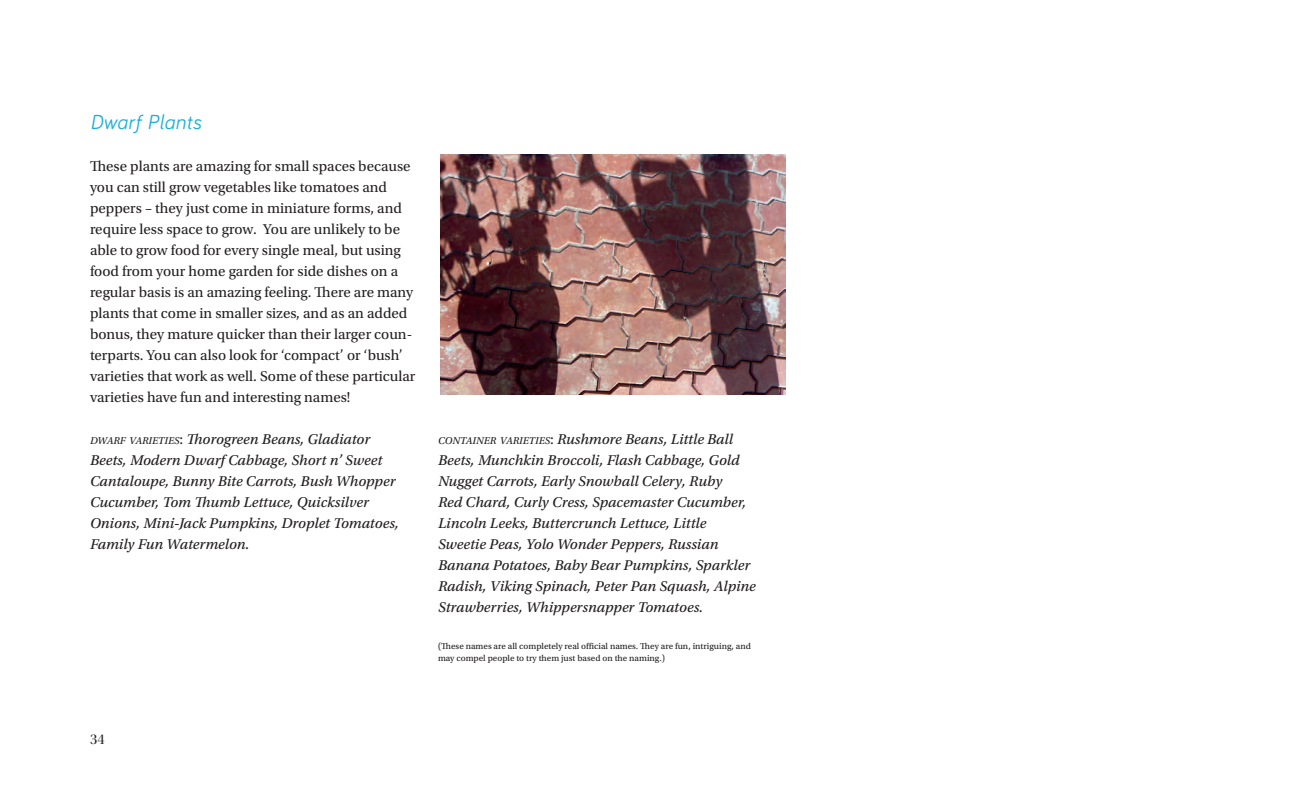
<style>
.page{position:relative;width:1296px;height:810px;background:#fff}
.page>*{position:absolute;margin:0;border:0;box-sizing:border-box;transform-origin:0 0}
.italic_definitions{font:italic 21px "Bariol";letter-spacing:.02em;color:#1faddb}
.Body{font:15px/21px "Utopia Std Capt It";color:#231f20}
.Body-2{font:15px/21px "Utopia Std";color:#231f20}
.t1{font:15px "Utopia Std Disp";color:#231f20}
.captions{font:9px/12px "Utopia Std Capt";color:#231f20}
.s1{font-size:10.5px}
.s2{font-family:"Utopia Std"}
</style>
<div class="page">
<img style="left:441px;top:155px;width:345px;height:239px">
<p class="italic_definitions" style="left:90px;top:108px;width:113px">Dwarf Plants</p>
<p class="Body-2" style="left:90px;top:156px;width:327px">These plants are amazing for small spaces because you can still grow vegetables like tomatoes and peppers – they just come in miniature forms, and require less space to grow. You are unlikely to be able to grow food for every single meal, but using food from your home garden for side dishes on a regular basis is an amazing feeling. There are many plants that come in smaller sizes, and as an added bonus, they mature quicker than their larger coun&shy;terparts. You can also look for ‘compact’ or ‘bush’ varieties that work as well. Some of these particular varieties have fun and interesting names!</p>
<p class="Body" style="left:90px;top:429px;width:310px"><span class="s1">DWARF VARIETIES</span><span class="s2">:</span> Thorogreen Beans, Gladiator Beets, Modern Dwarf Cabbage, Short n’ Sweet Cantaloupe, Bunny Bite Carrots, Bush Whopper Cucumber, Tom Thumb Lettuce, Quicksilver Onions, Mini-Jack Pumpkins, Droplet Tomatoes, Family Fun Watermelon.</p>
<p class="Body" style="left:438px;top:429px;width:319px"><span class="s1">CONTAINER VARIETIES</span><span class="s2">:</span> Rushmore Beans, Little Ball Beets, Munchkin Broccoli, Flash Cabbage, Gold Nugget Carrots, Early Snowball Celery, Ruby<br>Red Chard, Curly Cress, Spacemaster Cucumber, Lincoln Leeks, Buttercrunch Lettuce, Little Sweetie Peas, Yolo Wonder Peppers, Russian Banana Potatoes, Baby Bear Pumpkins, Sparkler Radish, Viking Spinach, Peter Pan Squash, Alpine Strawberries, Whippersnapper Tomatoes.</p>
<p class="captions" style="left:438px;top:641px;width:314px">(These names are all completely real official names. They are fun, intriguing, and may compel people to try them just based on the naming.)</p>
<p class="t1" style="left:90px;top:731px;width:16px">34</p>
</div>
